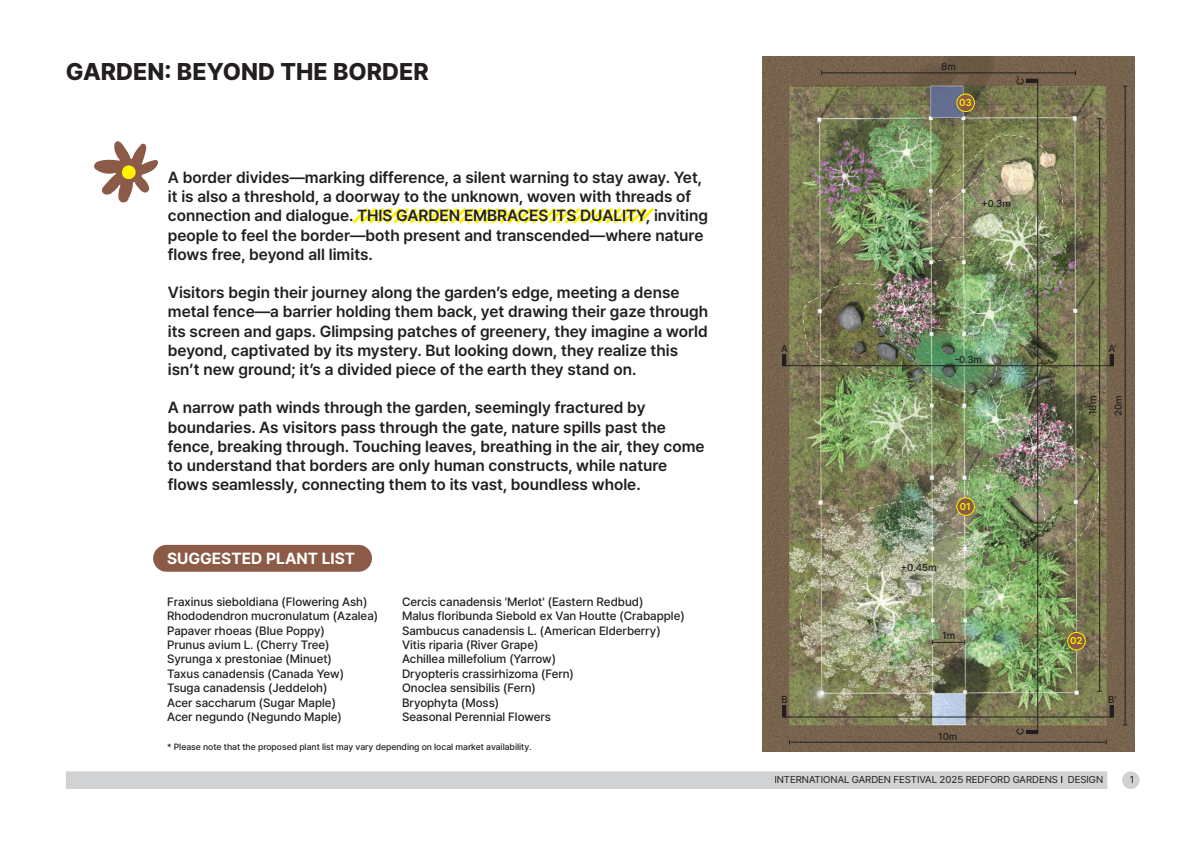
<style>
.page{position:relative;width:1191px;height:842px;background:#fff}
.page>*{position:absolute;margin:0;border:0;box-sizing:border-box;transform-origin:0 0}
.t1{font:800 24px "Pretendard";color:#231f20}
.t2{font:600 16px/19.2px "Pretendard";color:#231f20}
.t3{font:700 16px "Pretendard";color:#fff}
.t4{font:500 12px/14.4px "Pretendard";color:#231f20}
.t5{font:10px "Pretendard";color:#231f20}
.t6{font:500 10px "Pretendard";color:#231f20}
.t7{font:600 10px "Pretendard";color:#fff101}
.t8{font:500 9px "Pretendard";color:#231f20}
.s1{font-weight:600}
</style>
<div class="page">
<img style="left:762px;top:57px;width:372px;height:694px">
<div style="left:66px;top:771px;width:1041px;height:18px;background:#d1d2d4"></div>
<div style="left:1062px;top:776px;width:40px;height:7px;background:#d1d2d4"></div>
<svg style="left:1122px;top:771px;width:17px;height:18px"></svg>
<svg style="left:352px;top:207px;width:302px;height:17px"></svg>
<svg style="left:94px;top:141px;width:64px;height:62px"></svg>
<div style="left:153px;top:545px;width:219px;height:27px;background:#8b5b47;border-radius:13px"></div>
<hr style="left:789px;top:742px;width:317px;height:1px;background:#231f20">
<hr style="left:1125px;top:86px;width:1px;height:639px;background:#231f20">
<hr style="left:1099px;top:119px;width:1px;height:572px;background:#231f20">
<hr style="left:932px;top:642px;width:32px;height:1px;background:#231f20">
<hr style="left:821px;top:73px;width:254px;height:1px;background:#231f20">
<div style="left:1067px;top:632px;width:18px;height:18px;background:#8b5b47;border-radius:50%"></div>
<div style="left:1067px;top:632px;width:18px;height:18px;border:1px solid #fff101;border-radius:50%"></div>
<div style="left:957px;top:94px;width:17px;height:18px;background:#8b5b47;border-radius:50%"></div>
<div style="left:956px;top:94px;width:19px;height:18px;border:1px solid #fff101;border-radius:50%"></div>
<div style="left:957px;top:498px;width:17px;height:17px;background:#8b5b47;border-radius:50%"></div>
<div style="left:956px;top:497px;width:19px;height:19px;border:1px solid #fff101;border-radius:50%"></div>
<hr style="left:783px;top:365px;width:330px;height:1px;background:#231f20">
<div style="left:782px;top:354px;width:4px;height:12px;border:1px solid #231f20"></div>
<svg style="left:1110px;top:354px;width:3px;height:11px"></svg>
<hr style="left:783px;top:717px;width:330px;height:1px;background:#231f20">
<div style="left:782px;top:706px;width:4px;height:11px;border:1px solid #231f20"></div>
<svg style="left:1110px;top:706px;width:3px;height:11px"></svg>
<hr style="left:1037px;top:79px;width:1px;height:654px;background:#231f20">
<div style="left:1026px;top:730px;width:11px;height:4px;border:1px solid #231f20"></div>
<svg style="left:1026px;top:79px;width:11px;height:3px"></svg>
<h1 class="t1" style="left:66px;top:53px;width:364px">GARDEN: BEYOND THE BORDER</h1>
<p class="t2" style="left:168px;top:167px;width:541px">A border divides—marking difference, a silent warning to stay away. Yet, it is also a threshold, a doorway to the unknown, woven with threads of connection and dialogue. THIS GARDEN EMBRACES ITS DUALITY, inviting people to feel the border—both present and transcended—where nature flows free, beyond all limits.</p>
<p class="t2" style="left:168px;top:282px;width:542px">Visitors begin their journey along the garden’s edge, meeting a dense metal fence—a barrier holding them back, yet drawing their gaze through its screen and gaps. Glimpsing patches of greenery, they imagine a world beyond, captivated by its mystery. But looking down, they realize this isn’t new ground; it’s a divided piece of the earth they stand on.</p>
<p class="t2" style="left:168px;top:398px;width:538px">A narrow path winds through the garden, seemingly fractured by boundaries. As visitors pass through the gate, nature spills past the fence, breaking through. Touching leaves, breathing in the air, they come to understand that borders are only human constructs, while nature flows seamlessly, connecting them to its vast, boundless whole.</p>
<p class="t3" style="left:167px;top:547px;width:190px">SUGGESTED PLANT LIST</p>
<p class="t4" style="left:167px;top:594px;width:212px">Fraxinus sieboldiana (Flowering Ash)<br>Rhododendron mucronulatum (Azalea)<br>Papaver rhoeas (Blue Poppy)<br>Prunus avium L. (Cherry Tree)<br>Syrunga x prestoniae (Minuet)<br>Taxus canadensis (Canada Yew)<br>Tsuga canadensis (Jeddeloh)<br>Acer saccharum (Sugar Maple)<br>Acer negundo (Negundo Maple)</p>
<p class="t4" style="left:402px;top:594px;width:284px">Cercis canadensis 'Merlot' (Eastern Redbud)<br>Malus floribunda Siebold ex Van Houtte (Crabapple)<br>Sambucus canadensis L. (American Elderberry)<br>Vitis riparia (River Grape)<br>Achillea millefolium (Yarrow)<br>Dryopteris crassirhizoma (Fern)<br>Onoclea sensibilis (Fern)<br>Bryophyta (Moss)<br>Seasonal Perennial Flowers</p>
<p class="t8" style="left:167px;top:740px;width:366px">* Please note that the proposed plant list may vary depending on local market availability.</p>
<p class="t6" style="left:781px;top:341px;width:8px">A</p>
<p class="t6" style="left:781px;top:692px;width:8px">B</p>
<p class="t6" style="left:941px;top:59px;width:16px">8m</p>
<p class="t7" style="left:959px;top:95px;width:14px">03</p>
<p class="t6" style="left:1013px;top:85px;width:11px;rotate:-90deg">C'</p>
<p class="t6" style="left:981px;top:196px;width:31px">+0.3m</p>
<p class="t6" style="left:954px;top:352px;width:29px">-0.3m</p>
<p class="t6" style="left:901px;top:560px;width:37px">+0.45m</p>
<p class="t7" style="left:960px;top:499px;width:12px">01</p>
<p class="t6" style="left:942px;top:628px;width:14px">1m</p>
<p class="t6" style="left:938px;top:729px;width:21px">10m</p>
<p class="t6" style="left:1013px;top:735px;width:9px;rotate:-90deg">C</p>
<p class="t6" style="left:1108px;top:341px;width:9px">A'</p>
<p class="t6" style="left:1085px;top:415px;width:21px;rotate:-90deg">18m</p>
<p class="t6" style="left:1111px;top:416px;width:22px;rotate:-90deg">20m</p>
<p class="t7" style="left:1070px;top:634px;width:14px">02</p>
<p class="t6" style="left:1108px;top:692px;width:10px">B'</p>
<p class="t5" style="left:774px;top:773px;width:330px">INTERNATIONAL GARDEN FESTIVAL 2025 REDFORD GARDENS <span class="s1">l</span> DESIGN</p>
<p class="t5" style="left:1129px;top:773px;width:6px">1</p>
</div>
